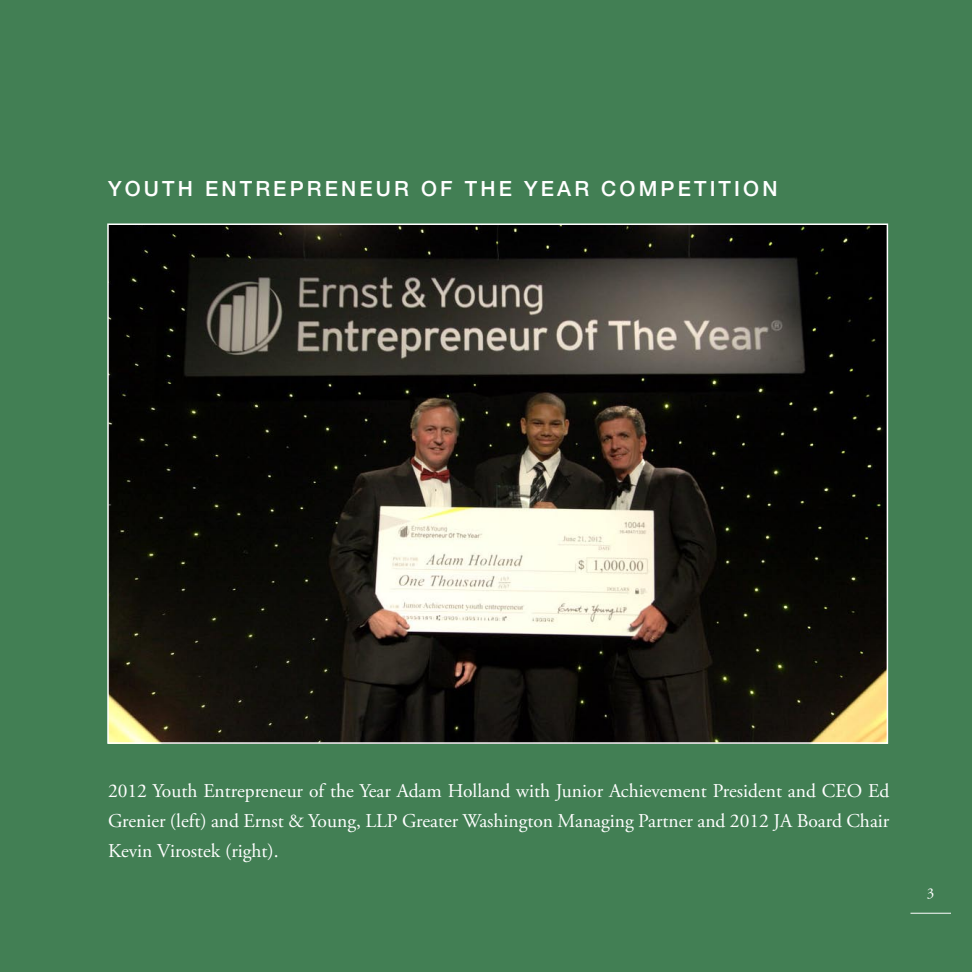
<style>
.page{position:relative;width:972px;height:972px;background:#427f54}
.page>*{position:absolute;margin:0;border:0;box-sizing:border-box;transform-origin:0 0}
.headline_white{font:500 21px "Helvetica Neue LT Std";letter-spacing:.15em;color:#fff}
.intro_paragraph{font:19.5px/30px "Adobe Garamond Pro";color:#fff;text-align:justify}
.t1{font:15px "Adobe Garamond Pro";color:#fff}
</style>
<div class="page">
<img style="left:110px;top:227px;width:775px;height:514px">
<hr style="left:910px;top:913px;width:41px;height:1px;background:#fff">
<p class="headline_white" style="left:108px;top:176px;width:671px">YOUTH ENTREPRENEUR OF THE YEAR COMPETITION</p>
<p class="intro_paragraph" style="left:108px;top:777px;width:783px">2012 Youth Entrepreneur of the Year Adam Holland with Junior Achievement President and CEO Ed Grenier (left) and Ernst &amp; Young, LLP Greater Washington Managing Partner and 2012 JA Board Chair Kevin Virostek (right).</p>
<p class="t1" style="left:927px;top:884px;width:9px">3</p>
</div>
